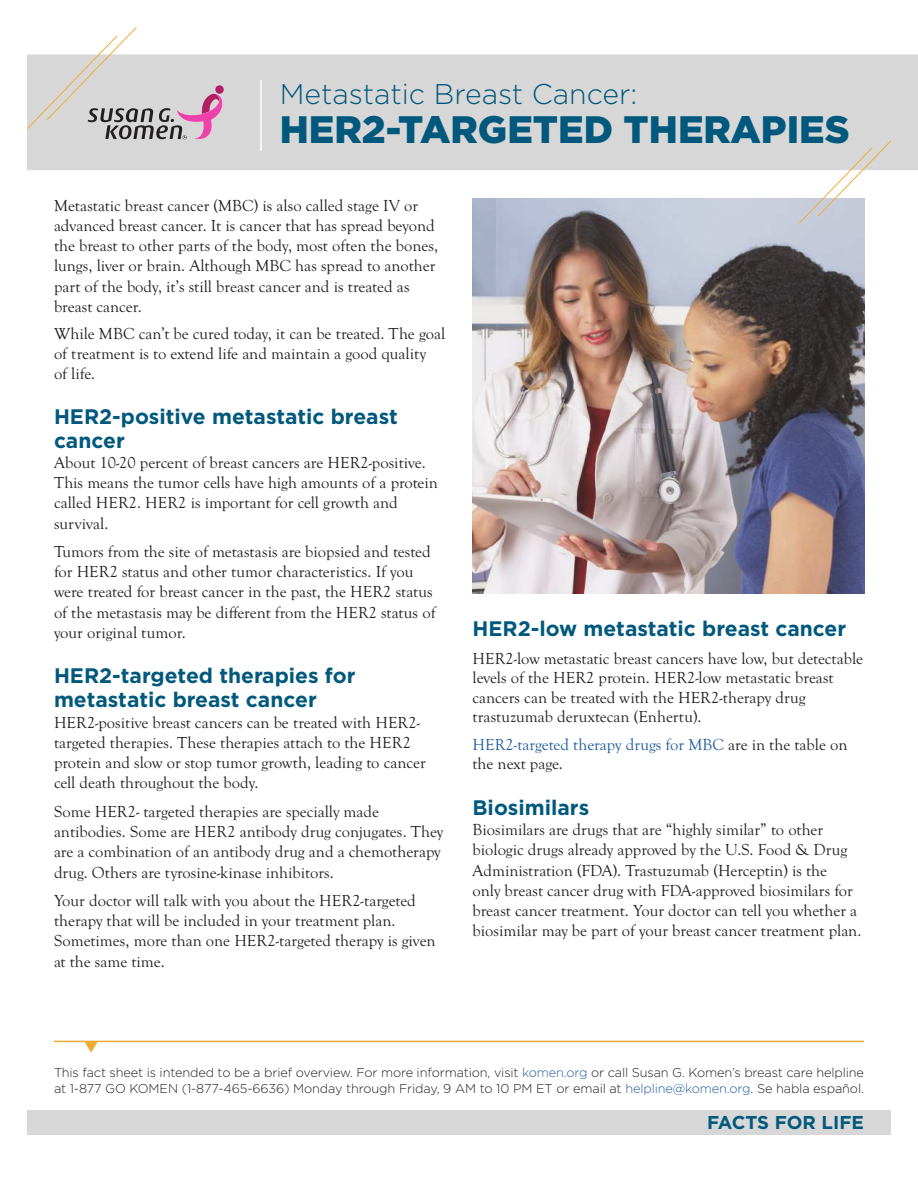
<style>
.page{position:relative;width:918px;height:1188px;background:#fff}
.page>*{position:absolute;margin:0;border:0;box-sizing:border-box;transform-origin:0 0}
.t1{font:900 38.25px "Gotham";color:#00597d}
.t2{font:300 28.5px "Gotham";color:#00597c}
.t3{font:700 21px/24px "Gotham";color:#00597d}
.t4{font:700 18.6px "Gotham";color:#00597d}
.t5{font:16.5px/20.2px "Goudy Old Sty";color:#221f1f}
.t6{font:16.5px/19.5px "Goudy Old Sty";color:#1f5d9e}
.t7{font:300 12.75px/16.5px "Gotham";letter-spacing:-.01em;color:#221f1f}
.s1{color:#221f1f}
.s2{color:#1f5d9e}
</style>
<div class="page">
<img style="left:473px;top:199px;width:391px;height:395px">
<div style="left:27px;top:1110px;width:864px;height:24px;background:#d8d7d7"></div>
<div style="left:27px;top:54px;width:891px;height:116px;background:#d8d7d7"></div>
<hr style="left:260px;top:80px;width:2px;height:71px;background:#fff">
<hr style="left:54px;top:1041px;width:810px;height:1px;background:#f0ab36">
<svg style="left:84px;top:1042px;width:14px;height:11px"></svg>
<svg style="left:798px;top:140px;width:93px;height:84px"></svg>
<svg style="left:27px;top:27px;width:197px;height:113px"></svg>
<h2 class="t2" style="left:280px;top:81px;width:359px">Metastatic Breast Cancer:</h2>
<h1 class="t1" style="left:280px;top:113px;width:571px">HER2-TARGETED THERAPIES</h1>
<p class="t5" style="left:54px;top:196px;width:386px">Metastatic breast cancer (MBC) is also called stage IV or advanced breast cancer. It is cancer that has spread beyond the breast to other parts of the body, most often the bones, lungs, liver or brain. Although MBC has spread to another part of the body, it’s still breast cancer and is treated as breast cancer.</p>
<p class="t5" style="left:54px;top:324px;width:393px">While MBC can’t be cured today, it can be treated. The goal of treatment is to extend life and maintain a good quality<br>of life.</p>
<p class="t3" style="left:54px;top:406px;width:345px">HER2-positive metastatic breast cancer</p>
<p class="t5" style="left:54px;top:453px;width:385px">About 10-20 percent of breast cancers are HER2-positive.<br>This means the tumor cells have high amounts of a protein called HER2. HER2 is important for cell growth and survival.</p>
<p class="t5" style="left:54px;top:542px;width:383px">Tumors from the site of metastasis are biopsied and tested for HER2 status and other tumor characteristics. If you were treated for breast cancer in the past, the HER2 status of the metastasis may be different from the HER2 status of your original tumor.</p>
<p class="t3" style="left:54px;top:665px;width:303px">HER2-targeted therapies for metastatic breast cancer</p>
<p class="t5" style="left:54px;top:713px;width:373px">HER2-positive breast cancers can be treated with HER2- targeted therapies. These therapies attach to the HER2 protein and slow or stop tumor growth, leading to cancer cell death throughout the body.</p>
<p class="t5" style="left:54px;top:802px;width:391px">Some HER2- targeted therapies are specially made antibodies. Some are HER2 antibody drug conjugates. They are a combination of an antibody drug and a chemotherapy drug. Others are tyrosine-kinase inhibitors.</p>
<p class="t5" style="left:54px;top:891px;width:383px">Your doctor will talk with you about the HER2-targeted therapy that will be included in your treatment plan.<br>Sometimes, more than one HER2-targeted therapy is given at the same time.</p>
<p class="t3" style="left:472px;top:618px;width:375px">HER2-low metastatic breast cancer</p>
<p class="t5" style="left:472px;top:650px;width:392px;line-height:19.5px">HER2-low metastatic breast cancers have low, but detectable levels of the HER2 protein. HER2-low metastatic breast cancers can be treated with the HER2-therapy drug trastuzumab deruxtecan (Enhertu).</p>
<p class="t6" style="left:472px;top:736px;width:377px">HER2-targeted therapy drugs for MBC <span class="s1">are in the table on the next page.</span></p>
<p class="t3" style="left:472px;top:797px;width:118px">Biosimilars</p>
<p class="t5" style="left:472px;top:821px;width:390px">Biosimilars are drugs that are “highly similar” to other biologic drugs already approved by the U.S. Food &amp; Drug Administration (FDA). Trastuzumab (Herceptin) is the<br>only breast cancer drug with FDA-approved biosimilars for breast cancer treatment. Your doctor can tell you whether a biosimilar may be part of your breast cancer treatment plan.</p>
<p class="t7" style="left:54px;top:1065px;width:811px">This fact sheet is intended to be a brief overview. For more information, visit <span class="s2">komen.org</span> or call Susan G. Komen’s breast care helpline at 1-877 GO KOMEN (1-877-465-6636) Monday through Friday, 9 AM to 10 PM ET or email at <span class="s2">helpline@komen.org</span>. Se habla español.</p>
<p class="t4" style="left:707px;top:1115px;width:158px">FACTS FOR LIFE</p>
</div>
